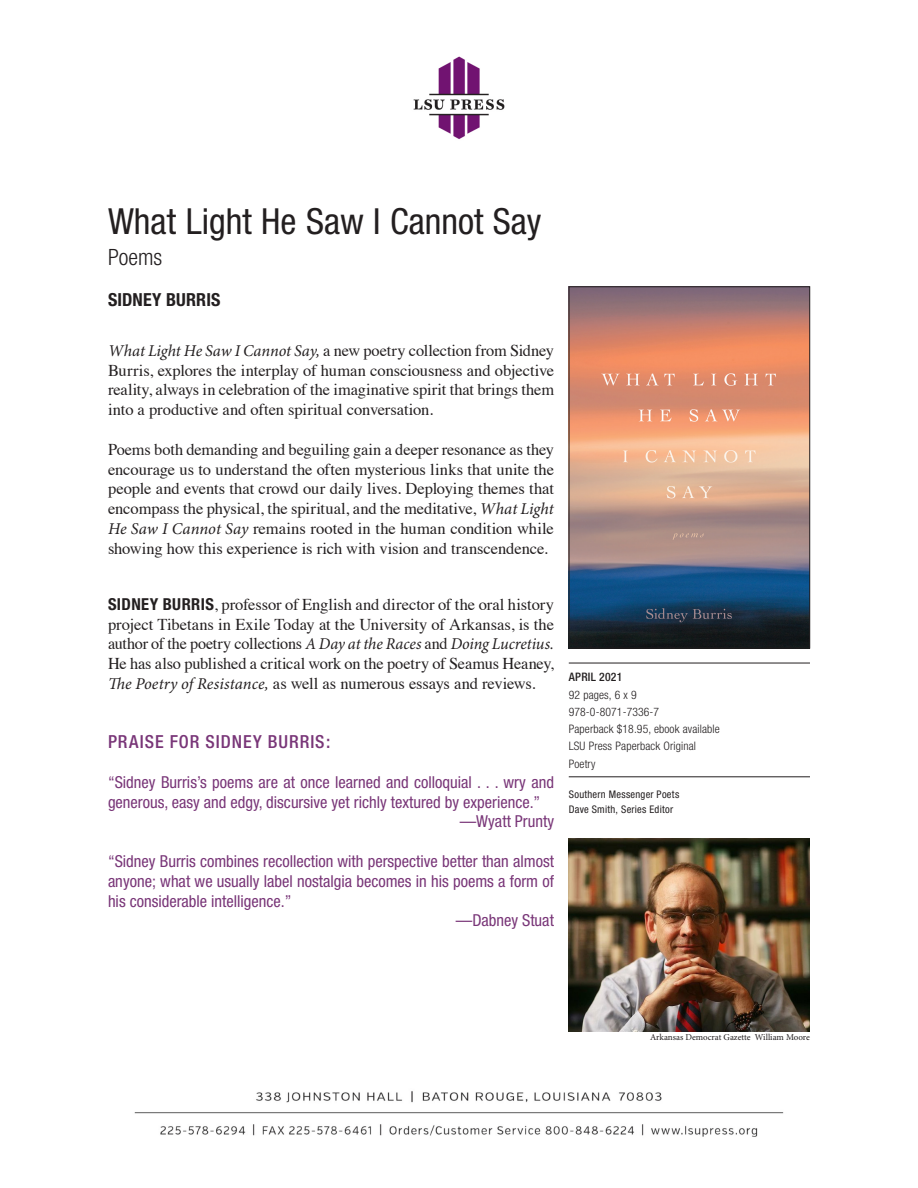
<style>
.page{position:relative;width:918px;height:1188px;background:#fff}
.page>*{position:absolute;margin:0;border:0;box-sizing:border-box;transform-origin:0 0}
.t1{font:condensed 36px "Helvetica Neue";color:#231f20}
.subtitle{font:300 condensed 22.5px "Helvetica Neue";color:#231f20}
.PRAISE_FOR{font:500 condensed 18px "Helvetica Neue";letter-spacing:.055em;color:#793678}
.Author{font:700 condensed 18px "Helvetica Neue";letter-spacing:.005em;color:#231f20}
.First_Paragraph{font:16.5px/19.8px "Times";letter-spacing:-.005em;color:#231f20;text-align:justify}
.text{font:16.5px/19.8px "Times";letter-spacing:-.005em;color:#231f20;text-align:justify}
.t2{font:condensed 16.5px/19.8px "Helvetica Neue";color:#793678}
.info{font:300 condensed 11.7px "Helvetica Neue";letter-spacing:.01em;color:#231f20}
.Month___Rule{font:500 condensed 11.7px "Helvetica Neue";letter-spacing:.025em;color:#231f20}
.info-last_line{font:300 condensed 11.7px "Helvetica Neue";letter-spacing:.01em;color:#231f20}
.series{font:condensed 10.5px "Helvetica Neue";letter-spacing:.025em;color:#231f20}
.t3{font:9px "Minion Pro";color:#231f20}
.s1{font-family:"Minion Pro";font-style:italic}
.s2{font-family:"Helvetica Neue";font-weight:700;font-stretch:condensed}
</style>
<div class="page">
<img style="left:413px;top:56px;width:92px;height:84px">
<img style="left:134px;top:1091px;width:650px;height:46px">
<hr style="left:569px;top:663px;width:241px;height:1px;background:#231f20">
<hr style="left:569px;top:777px;width:241px;height:1px;background:#231f20">
<img style="left:569px;top:838px;width:241px;height:193px">
<img style="left:571px;top:288px;width:237px;height:358px">
<div style="left:569px;top:286px;width:241px;height:362px;border:1px solid #231f20"></div>
<p class="t1" style="left:108px;top:200px;width:435px">What Light He Saw I Cannot Say</p>
<p class="subtitle" style="left:108px;top:245px;width:56px">Poems</p>
<p class="Author" style="left:108px;top:289px;width:114px">SIDNEY BURRIS</p>
<p class="First_Paragraph" style="left:108px;top:339px;width:448px"><span class="s1">What Light He Saw I Cannot Say,</span> a new poetry collection from Sidney Burris, explores the interplay of human consciousness and objective reality, always in celebration of the imaginative spirit that brings them into a productive and often spiritual conversation.</p>
<p class="text" style="left:108px;top:438px;width:448px">Poems both demanding and beguiling gain a deeper resonance as they encourage us to understand the often mysterious links that unite the people and events that crowd our daily lives. Deploying themes that encompass the physical, the spiritual, and the meditative, <span class="s1">What Light He Saw I Cannot Say</span> remains rooted in the human condition while showing how this experience is rich with vision and transcendence.</p>
<p class="First_Paragraph" style="left:108px;top:593px;width:448px"><span class="s2">SIDNEY BURRIS</span>, professor of English and director of the oral history project Tibetans in Exile Today at the University of Arkansas, is the author of the poetry collections <span class="s1">A Day at the Races</span> and <span class="s1">Doing Lucretius.<br></span>He has also published a critical work on the poetry of Seamus Heaney, <span class="s1">The Poetry of Resistance,</span> as well as numerous essays and reviews.</p>
<p class="PRAISE_FOR" style="left:108px;top:731px;width:224px">PRAISE FOR SIDNEY BURRIS:</p>
<p class="t2" style="left:108px;top:772px;width:448px">“Sidney Burris’s poems are at once learned and colloquial . . . wry and generous, easy and edgy, discursive yet richly textured by experience.”</p>
<p class="t2" style="left:460px;top:812px;width:96px">—Wyatt Prunty</p>
<p class="t2" style="left:108px;top:851px;width:448px;text-align:justify">“Sidney Burris combines recollection with perspective better than almost anyone; what we usually label nostalgia becomes in his poems a form of his considerable intelligence.”</p>
<p class="t2" style="left:456px;top:911px;width:100px">—Dabney Stuat</p>
<p class="Month___Rule" style="left:569px;top:670px;width:55px">APRIL 2021</p>
<p class="info" style="left:569px;top:688px;width:70px">92 pages, 6 x 9</p>
<p class="info" style="left:569px;top:705px;width:92px">978-0-8071-7336-7</p>
<p class="info" style="left:569px;top:722px;width:152px">Paperback $18.95, ebook available</p>
<p class="info" style="left:569px;top:739px;width:129px">LSU Press Paperback Original</p>
<p class="info-last_line" style="left:569px;top:757px;width:28px">Poetry</p>
<p class="series" style="left:569px;top:788px;width:112px">Southern Messenger Poets</p>
<p class="series" style="left:569px;top:803px;width:106px">Dave Smith, Series Editor</p>
<p class="t3" style="left:650px;top:1032px;width:161px">Arkansas Democrat Gazette William Moore</p>
</div>
